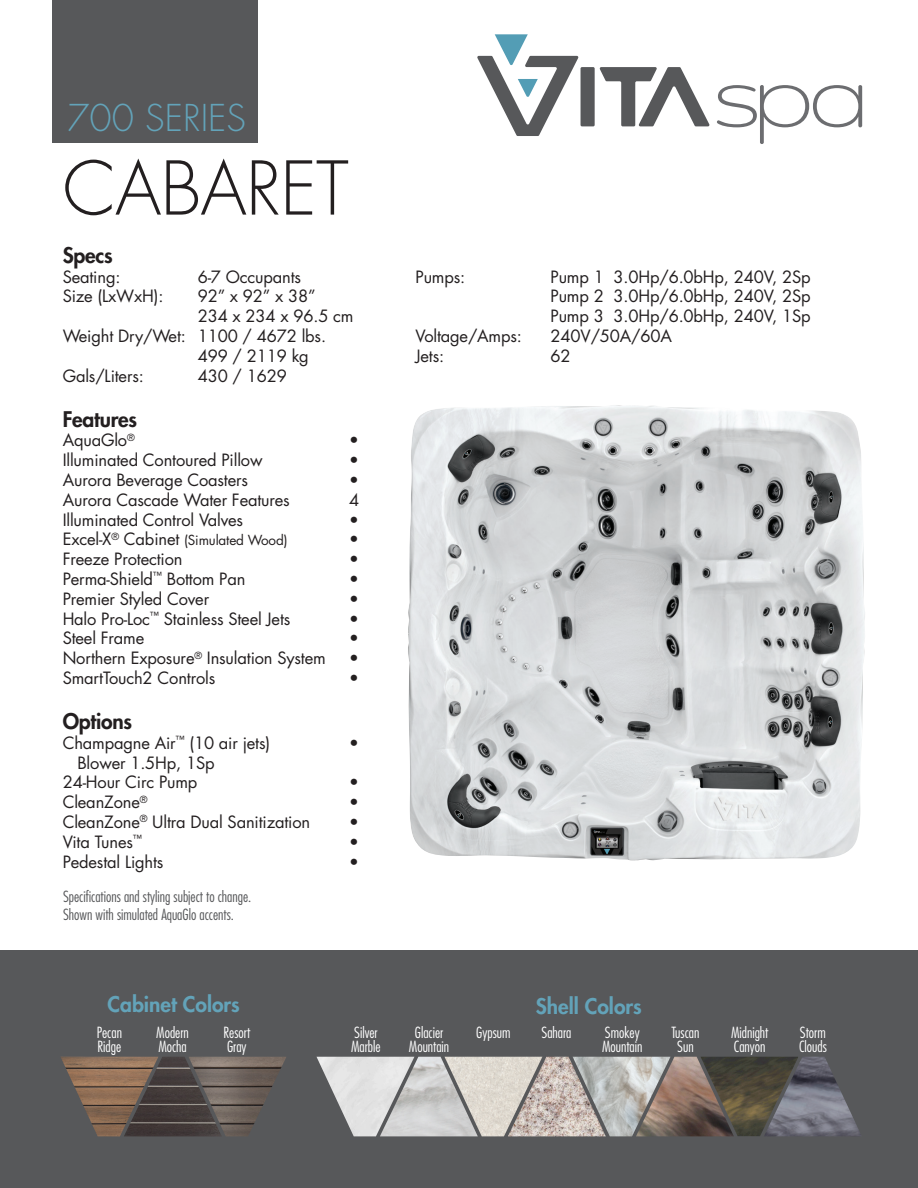
<style>
.page{position:relative;width:918px;height:1188px;background:#fff}
.page>*{position:absolute;margin:0;border:0;box-sizing:border-box;transform-origin:0 0}
.t1{font:300 72px "Futura";letter-spacing:-.01em;color:#231f20}
.t2{font:300 36px "Futura";color:#63a3b9}
.t3{font:800 21px "Futura";color:#63a3b9}
.t4{font:800 21px "Futura";letter-spacing:-.01em;color:#231f20}
.t5{font:16.5px "Futura";letter-spacing:-.01em;color:#231f20}
.t6{font:300 condensed 15px "Futura";color:#fff}
.t7{font:300 condensed 15px "Futura";color:#57585a}
.t8{font:13.5px "Futura";letter-spacing:-.01em;color:#231f20}
.s1{font-size:16.5px}
</style>
<div class="page">
<img style="left:408px;top:405px;width:457px;height:455px">
<svg style="left:717px;top:85px;width:145px;height:59px"></svg>
<div style="left:581px;top:67px;width:14px;height:59px;background:#57585a;border-radius:2px"></div>
<svg style="left:599px;top:67px;width:111px;height:59px"></svg>
<svg style="left:477px;top:34px;width:102px;height:102px"></svg>
<div style="left:0;top:950px;width:918px;height:238px;background:#57585a"></div>
<img style="left:61px;top:1057px;width:63px;height:79px">
<img style="left:124px;top:1057px;width:65px;height:79px">
<img style="left:189px;top:1057px;width:97px;height:79px">
<img style="left:316px;top:1057px;width:64px;height:79px">
<img style="left:380px;top:1057px;width:65px;height:79px">
<img style="left:445px;top:1057px;width:63px;height:79px">
<img style="left:508px;top:1057px;width:65px;height:79px">
<img style="left:573px;top:1057px;width:63px;height:79px">
<img style="left:636px;top:1057px;width:65px;height:79px">
<img style="left:701px;top:1057px;width:63px;height:79px">
<img style="left:764px;top:1057px;width:97px;height:79px">
<div style="left:52px;top:0;width:205px;height:143px;background:#57585a"></div>
<p class="t2" style="left:67px;top:96px;width:180px">700 SERIES</p>
<p class="t1" style="left:63px;top:145px;width:287px">CABARET</p>
<p class="t4" style="left:63px;top:242px;width:52px">Specs</p>
<p class="t5" style="left:63px;top:266px;width:59px">Seating:</p>
<p class="t5" style="left:198px;top:266px;width:105px">6-7 Occupants</p>
<p class="t5" style="left:63px;top:286px;width:102px">Size (LxWxH):</p>
<p class="t5" style="left:198px;top:286px;width:120px">92” x 92” x 38”</p>
<p class="t5" style="left:198px;top:306px;width:157px">234 x 234 x 96.5 cm</p>
<p class="t5" style="left:63px;top:325px;width:265px">Weight Dry/Wet: 1100 / 4672 lbs.</p>
<p class="t5" style="left:198px;top:345px;width:113px">499 / 2119 kg</p>
<p class="t5" style="left:63px;top:365px;width:83px">Gals/Liters:</p>
<p class="t5" style="left:198px;top:365px;width:91px">430 / 1629</p>
<p class="t4" style="left:63px;top:405px;width:76px">Features</p>
<p class="t5" style="left:63px;top:430px;width:74px">AquaGlo<sup>®</sup></p>
<p class="t5" style="left:349px;top:430px;width:11px">•</p>
<p class="t5" style="left:63px;top:450px;width:201px">Illuminated Contoured Pillow</p>
<p class="t5" style="left:349px;top:450px;width:11px">•</p>
<p class="t5" style="left:63px;top:469px;width:187px">Aurora Beverage Coasters</p>
<p class="t5" style="left:349px;top:469px;width:11px">•</p>
<p class="t5" style="left:63px;top:489px;width:229px">Aurora Cascade Water Features</p>
<p class="t5" style="left:349px;top:489px;width:12px">4</p>
<p class="t5" style="left:63px;top:509px;width:182px">Illuminated Control Valves</p>
<p class="t5" style="left:349px;top:509px;width:11px">•</p>
<p class="t8" style="left:63px;top:532px;width:226px"><span class="s1">Excel-X</span><sup>®</sup> <span class="s1">Cabinet</span> (Simulated Wood)</p>
<p class="t5" style="left:349px;top:529px;width:11px">•</p>
<p class="t5" style="left:63px;top:549px;width:121px">Freeze Protection</p>
<p class="t5" style="left:349px;top:549px;width:11px">•</p>
<p class="t5" style="left:63px;top:568px;width:184px">Perma-Shield<sup>™</sup> Bottom Pan</p>
<p class="t5" style="left:349px;top:568px;width:11px">•</p>
<p class="t5" style="left:63px;top:588px;width:148px">Premier Styled Cover</p>
<p class="t5" style="left:349px;top:588px;width:11px">•</p>
<p class="t5" style="left:63px;top:608px;width:229px">Halo Pro-Loc<sup>™</sup> Stainless Steel Jets</p>
<p class="t5" style="left:349px;top:608px;width:11px">•</p>
<p class="t5" style="left:63px;top:628px;width:83px">Steel Frame</p>
<p class="t5" style="left:349px;top:628px;width:11px">•</p>
<p class="t5" style="left:63px;top:648px;width:265px">Northern Exposure<sup>®</sup> Insulation System</p>
<p class="t5" style="left:349px;top:648px;width:11px">•</p>
<p class="t5" style="left:63px;top:667px;width:154px">SmartTouch2 Controls</p>
<p class="t5" style="left:349px;top:667px;width:11px">•</p>
<p class="t4" style="left:63px;top:708px;width:71px">Options</p>
<p class="t5" style="left:63px;top:732px;width:209px">Champagne Air<sup>™</sup> (10 air jets)</p>
<p class="t5" style="left:349px;top:732px;width:11px">•</p>
<p class="t5" style="left:77px;top:752px;width:139px">Blower 1.5Hp, 1Sp</p>
<p class="t5" style="left:63px;top:772px;width:136px">24-Hour Circ Pump</p>
<p class="t5" style="left:349px;top:772px;width:11px">•</p>
<p class="t5" style="left:63px;top:792px;width:86px">CleanZone<sup>®</sup></p>
<p class="t5" style="left:349px;top:792px;width:11px">•</p>
<p class="t5" style="left:63px;top:811px;width:249px">CleanZone<sup>®</sup> Ultra Dual Sanitization</p>
<p class="t5" style="left:349px;top:811px;width:11px">•</p>
<p class="t5" style="left:63px;top:831px;width:81px">Vita Tunes<sup>™</sup></p>
<p class="t5" style="left:349px;top:831px;width:11px">•</p>
<p class="t5" style="left:63px;top:851px;width:102px">Pedestal Lights</p>
<p class="t5" style="left:349px;top:851px;width:11px">•</p>
<p class="t7" style="left:63px;top:888px;width:190px">Specifications and styling subject to change.</p>
<p class="t7" style="left:63px;top:906px;width:172px">Shown with simulated AquaGlo accents.</p>
<p class="t5" style="left:416px;top:266px;width:51px">Pumps:</p>
<p class="t5" style="left:551px;top:266px;width:262px">Pump 1 3.0Hp/6.0bHp, 240V, 2Sp</p>
<p class="t5" style="left:551px;top:286px;width:262px">Pump 2 3.0Hp/6.0bHp, 240V, 2Sp</p>
<p class="t5" style="left:551px;top:306px;width:262px">Pump 3 3.0Hp/6.0bHp, 240V, 1Sp</p>
<p class="t5" style="left:416px;top:325px;width:108px">Voltage/Amps:</p>
<p class="t5" style="left:551px;top:325px;width:123px">240V/50A/60A</p>
<p class="t5" style="left:416px;top:345px;width:30px">Jets:</p>
<p class="t5" style="left:551px;top:345px;width:22px">62</p>
<p class="t3" style="left:108px;top:991px;width:134px">Cabinet Colors</p>
<p class="t3" style="left:536px;top:993px;width:107px">Shell Colors</p>
<p class="t6" style="left:97px;top:1024px;width:27px">Pecan</p>
<p class="t6" style="left:98px;top:1038px;width:25px">Ridge</p>
<p class="t6" style="left:156px;top:1024px;width:34px">Modern</p>
<p class="t6" style="left:158px;top:1038px;width:30px">Mocha</p>
<p class="t6" style="left:224px;top:1024px;width:28px">Resort</p>
<p class="t6" style="left:227px;top:1038px;width:21px">Gray</p>
<p class="t6" style="left:354px;top:1024px;width:25px">Silver</p>
<p class="t6" style="left:351px;top:1038px;width:31px">Marble</p>
<p class="t6" style="left:415px;top:1024px;width:30px">Glacier</p>
<p class="t6" style="left:409px;top:1038px;width:42px">Mountain</p>
<p class="t6" style="left:476px;top:1024px;width:36px">Gypsum</p>
<p class="t6" style="left:542px;top:1024px;width:31px">Sahara</p>
<p class="t6" style="left:605px;top:1024px;width:36px">Smokey</p>
<p class="t6" style="left:602px;top:1038px;width:42px">Mountain</p>
<p class="t6" style="left:672px;top:1024px;width:29px">Tuscan</p>
<p class="t6" style="left:677px;top:1038px;width:18px">Sun</p>
<p class="t6" style="left:731px;top:1024px;width:39px">Midnight</p>
<p class="t6" style="left:734px;top:1038px;width:33px">Canyon</p>
<p class="t6" style="left:800px;top:1024px;width:27px">Storm</p>
<p class="t6" style="left:799px;top:1038px;width:29px">Clouds</p>
</div>
